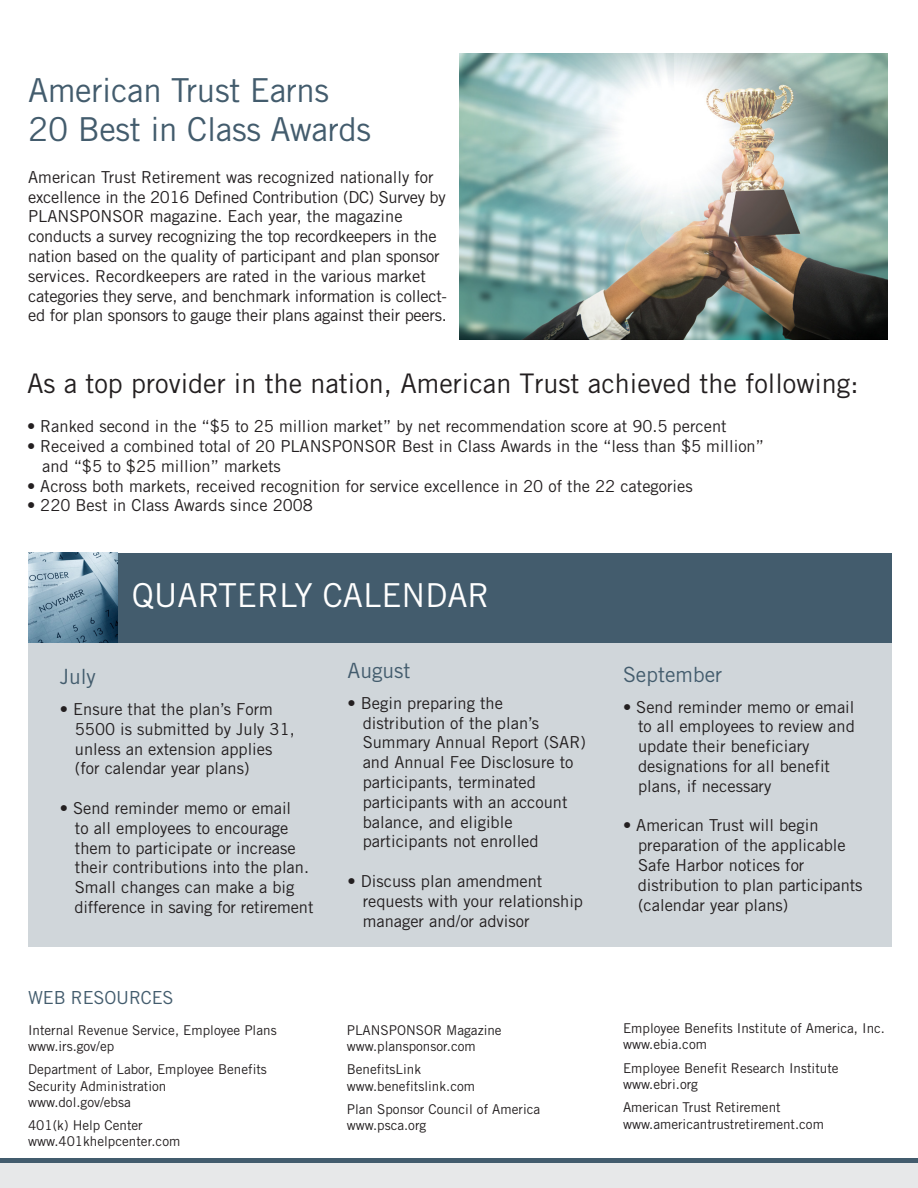
<style>
.page{position:relative;width:918px;height:1188px;background:#fff}
.page>*{position:absolute;margin:0;border:0;box-sizing:border-box;transform-origin:0 0}
.t1{font:33px/39.6px "Trade Gothic";letter-spacing:-.01em;color:#435c6d}
.t2{font:33px "Trade Gothic";color:#fff}
.t3{font:27px "Trade Gothic";color:#231f20}
.t4{font:21px "Trade Gothic";color:#435c6d}
.t5{font:18px "Trade Gothic";letter-spacing:-.01em;color:#435c6d}
.t6{font:16.5px/19.8px "Trade Gothic";color:#231f20}
.t7{font:13.5px/16.2px "Trade Gothic";color:#231f20}
</style>
<div class="page">
<img style="left:460px;top:54px;width:428px;height:285px">
<div style="left:88px;top:553px;width:804px;height:90px;background:#435c6d"></div>
<div style="left:29px;top:643px;width:863px;height:303px;background:#d0d6da"></div>
<img style="left:29px;top:553px;width:89px;height:90px">
<div style="left:1px;top:1158px;width:917px;height:27px;background:#435c6d"></div>
<div style="left:0;top:1163px;width:918px;height:25px;background:#e7e8e9"></div>
<h1 class="t1" style="left:28px;top:70px;width:344px">American Trust Earns<br>20 Best in Class Awards</h1>
<p class="t6" style="left:28px;top:167px;width:420px">American Trust Retirement was recognized nationally for excellence in the 2016 Defined Contribution (DC) Survey by PLANSPONSOR magazine. Each year, the magazine conducts a survey recognizing the top recordkeepers in the nation based on the quality of participant and plan sponsor services. Recordkeepers are rated in the various market categories they serve, and benchmark information is collect&shy;ed for plan sponsors to gauge their plans against their peers.</p>
<h2 class="t3" style="left:27px;top:367px;width:833px">As a top provider in the nation, American Trust achieved the following:</h2>
<p class="t6" style="left:27px;top:416px;width:701px">• Ranked second in the “$5 to 25 million market” by net recommendation score at 90.5 percent</p>
<p class="t6" style="left:42px;top:436px;width:723px;text-indent:-15px">• Received a combined total of 20 PLANSPONSOR Best in Class Awards in the “less than $5 million” and “$5 to $25 million” markets</p>
<p class="t6" style="left:27px;top:476px;width:667px">• Across both markets, received recognition for service excellence in 20 of the 22 categories</p>
<p class="t6" style="left:27px;top:496px;width:288px">• 220 Best in Class Awards since 2008</p>
<h1 class="t2" style="left:132px;top:575px;width:359px">QUARTERLY CALENDAR</h1>
<p class="t4" style="left:60px;top:664px;width:38px">July</p>
<p class="t6" style="left:75px;top:699px;width:221px;text-indent:-15px">• Ensure that the plan’s Form<br>5500 is submitted by July 31, unless an extension applies (for calendar year plans)</p>
<p class="t6" style="left:74px;top:798px;width:241px;text-indent:-15px">• Send reminder memo or email<br>to all employees to encourage them to participate or increase their contributions into the plan.<br>Small changes can make a big difference in saving for retirement</p>
<p class="t5" style="left:28px;top:987px;width:147px">WEB RESOURCES</p>
<p class="t7" style="left:28px;top:1022px;width:250px">Internal Revenue Service, Employee Plans www.irs.gov/ep</p>
<p class="t7" style="left:28px;top:1061px;width:240px">Department of Labor, Employee Benefits<br>Security Administration www.dol.gov/ebsa</p>
<p class="t7" style="left:28px;top:1117px;width:154px">401(k) Help Center www.401khelpcenter.com</p>
<p class="t4" style="left:348px;top:658px;width:65px">August</p>
<p class="t6" style="left:363px;top:693px;width:225px;text-indent:-15px">• Begin preparing the distribution of the plan’s<br>Summary Annual Report (SAR) and Annual Fee Disclosure to participants, terminated participants with an account balance, and eligible participants not enrolled</p>
<p class="t6" style="left:363px;top:871px;width:222px;text-indent:-15px">• Discuss plan amendment requests with your relationship manager and/or advisor</p>
<p class="t7" style="left:347px;top:1022px;width:156px">PLANSPONSOR Magazine www.plansponsor.com</p>
<p class="t7" style="left:347px;top:1061px;width:130px">BenefitsLink www.benefitslink.com</p>
<p class="t7" style="left:347px;top:1101px;width:195px">Plan Sponsor Council of America www.psca.org</p>
<p class="t4" style="left:623px;top:662px;width:101px">September</p>
<p class="t6" style="left:638px;top:697px;width:218px;text-indent:-15px">• Send reminder memo or email to all employees to review and update their beneficiary designations for all benefit plans, if necessary</p>
<p class="t6" style="left:638px;top:815px;width:226px;text-indent:-15px">• American Trust will begin preparation of the applicable<br>Safe Harbor notices for distribution to plan participants (calendar year plans)</p>
<p class="t7" style="left:623px;top:1020px;width:264px">Employee Benefits Institute of America, Inc. www.ebia.com</p>
<p class="t7" style="left:623px;top:1060px;width:217px">Employee Benefit Research Institute www.ebri.org</p>
<p class="t7" style="left:623px;top:1099px;width:202px">American Trust Retirement www.americantrustretirement.com</p>
</div>
